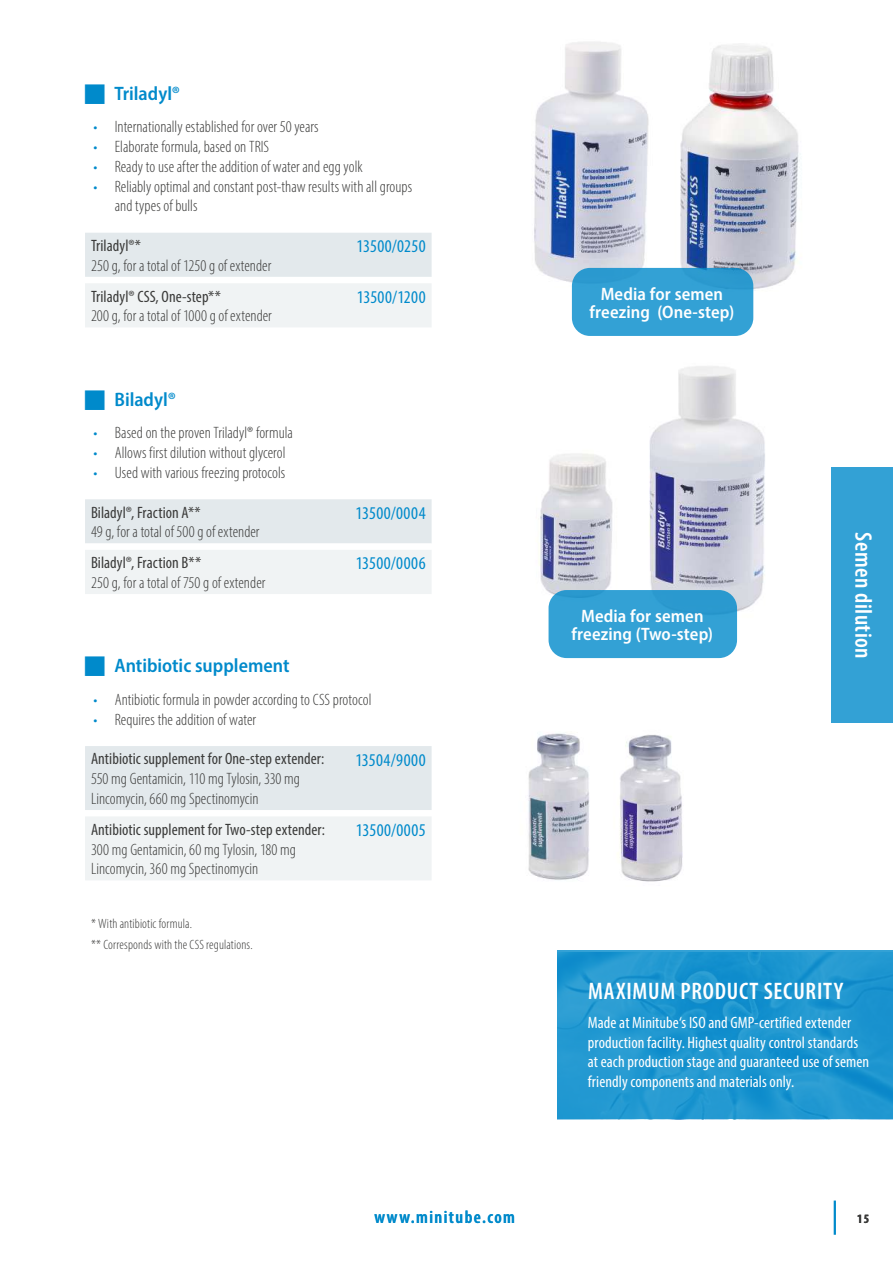
<style>
.page{position:relative;width:893px;height:1263px;background:#fff}
.page>*{position:absolute;margin:0;border:0;box-sizing:border-box;transform-origin:0 0}
.t1{font:600 condensed 24px "Myriad Pro";letter-spacing:.03em;color:#fff}
.t2{font:600 semi-condensed 19.5px "Myriad Pro";color:#008acb}
.t3{font:600 semi-condensed 18px/18px "Myriad Pro";letter-spacing:.005em;color:#fff;text-align:center}
.t4{font:condensed 18px "Myriad Pro";letter-spacing:.015em;color:#008acb}
.t5{font:600 condensed 18px "Myriad Pro";letter-spacing:.08em;color:#008acb}
.t6{font:300 condensed 16.5px/19.8px "Myriad Pro";color:#3b3b3a}
.t7{font:condensed 16.5px/19.8px "Myriad Pro";letter-spacing:.005em;color:#fff}
.t8{font:condensed 16.5px "Myriad Pro";letter-spacing:.005em;color:#3b3b3a}
.t9{font:300 condensed 13.5px/20.4px "Myriad Pro";letter-spacing:.01em;color:#3b3b3a}
.t10{font:700 condensed 12.75px "Myriad Pro";color:#3b3b3a}
.s1{color:#008acb}
</style>
<div class="page">
<hr style="left:834px;top:1200px;width:2px;height:35px;background:#008acb">
<div style="left:831px;top:468px;width:62px;height:255px;background:#33a1d5"></div>
<img style="left:539px;top:453px;width:74px;height:151px">
<img style="left:649px;top:366px;width:116px;height:252px">
<img style="left:664px;top:44px;width:136px;height:248px">
<img style="left:534px;top:42px;width:123px;height:246px">
<svg style="left:557px;top:950px;width:336px;height:169px;background:#1f96d0"></svg>
<div style="left:572px;top:268px;width:181px;height:68px;background:#33a1d5;border-radius:18px"></div>
<div style="left:549px;top:590px;width:188px;height:68px;background:#33a1d5;border-radius:18px"></div>
<img style="left:528px;top:733px;width:61px;height:147px">
<img style="left:620px;top:734px;width:63px;height:148px">
<div style="left:85px;top:233px;width:347px;height:44px;background:#e3e9ec"></div>
<svg style="left:85px;top:283px;width:347px;height:597px"></svg>
<svg style="left:85px;top:390px;width:20px;height:20px"></svg>
<svg style="left:85px;top:657px;width:20px;height:19px"></svg>
<p class="t2" style="left:114px;top:81px;width:67px">Triladyl®</p>
<p class="t6" style="left:94px;top:117px;width:227px"><span class="s1">•</span> Internationally established for over 50 years</p>
<p class="t6" style="left:94px;top:137px;width:177px"><span class="s1">•</span> Elaborate formula, based on TRIS</p>
<p class="t6" style="left:94px;top:156px;width:271px"><span class="s1">•</span> Ready to use after the addition of water and egg yolk</p>
<p class="t6" style="left:115px;top:176px;width:299px;text-indent:-21px"><span class="s1">•</span> Reliably optimal and constant post-thaw results with all groups and types of bulls</p>
<p class="t8" style="left:91px;top:236px;width:51px">Triladyl®*</p>
<p class="t6" style="left:91px;top:255px;width:182px">250 g, for a total of 1250 g of extender</p>
<p class="t4" style="left:357px;top:235px;width:70px">13500/0250</p>
<p class="t8" style="left:91px;top:286px;width:131px">Triladyl® CSS, One-step**</p>
<p class="t6" style="left:91px;top:306px;width:182px">200 g, for a total of 1000 g of extender</p>
<p class="t2" style="left:114px;top:387px;width:63px">Biladyl®</p>
<p class="t6" style="left:94px;top:423px;width:201px"><span class="s1">•</span> Based on the proven Triladyl® formula</p>
<p class="t6" style="left:94px;top:443px;width:194px"><span class="s1">•</span> Allows first dilution without glycerol</p>
<p class="t6" style="left:94px;top:463px;width:193px"><span class="s1">•</span> Used with various freezing protocols</p>
<p class="t8" style="left:91px;top:502px;width:111px">Biladyl®, Fraction A**</p>
<p class="t6" style="left:91px;top:522px;width:170px">49 g, for a total of 500 g of extender</p>
<p class="t8" style="left:91px;top:553px;width:112px">Biladyl®, Fraction B**</p>
<p class="t6" style="left:91px;top:573px;width:176px">250 g, for a total of 750 g of extender</p>
<p class="t4" style="left:357px;top:286px;width:70px">13500/1200</p>
<p class="t4" style="left:356px;top:502px;width:71px">13500/0004</p>
<p class="t4" style="left:356px;top:552px;width:71px">13500/0006</p>
<p class="t2" style="left:114px;top:654px;width:177px">Antibiotic supplement</p>
<p class="t6" style="left:94px;top:689px;width:279px"><span class="s1">•</span> Antibiotic formula in powder according to CSS protocol</p>
<p class="t6" style="left:94px;top:709px;width:164px"><span class="s1">•</span> Requires the addition of water</p>
<p class="t8" style="left:91px;top:749px;width:235px">Antibiotic supplement for One-step extender:</p>
<p class="t6" style="left:91px;top:769px;width:210px">550 mg Gentamicin, 110 mg Tylosin, 330 mg<br>Lincomycin, 660 mg Spectinomycin</p>
<p class="t4" style="left:355px;top:749px;width:72px">13504/9000</p>
<p class="t8" style="left:91px;top:819px;width:236px">Antibiotic supplement for Two-step extender:</p>
<p class="t6" style="left:91px;top:839px;width:207px">300 mg Gentamicin, 60 mg Tylosin, 180 mg<br>Lincomycin, 360 mg Spectinomycin</p>
<p class="t9" style="left:91px;top:914px;width:163px">* With antibiotic formula.<br>** Corresponds with the CSS regulations.</p>
<p class="t4" style="left:356px;top:819px;width:71px">13500/0005</p>
<p class="t3" style="left:589px;top:284px;width:146px">Media for semen freezing (One-step)</p>
<p class="t3" style="left:571px;top:606px;width:143px">Media for semen freezing (Two-step)</p>
<h1 class="t1" style="left:878px;top:532px;width:128px;rotate:90deg">Semen dilution</h1>
<h1 class="t1" style="left:588px;top:976px;width:257px">MAXIMUM PRODUCT SECURITY</h1>
<p class="t7" style="left:588px;top:1012px;width:283px">Made at Minitube‘s ISO and GMP-certified extender production facility. Highest quality control standards at each production stage and guaranteed use of semen friendly components and materials only.</p>
<p class="t5" style="left:374px;top:1205px;width:142px">www.minitube.com</p>
<p class="t10" style="left:857px;top:1211px;width:13px">15</p>
</div>
